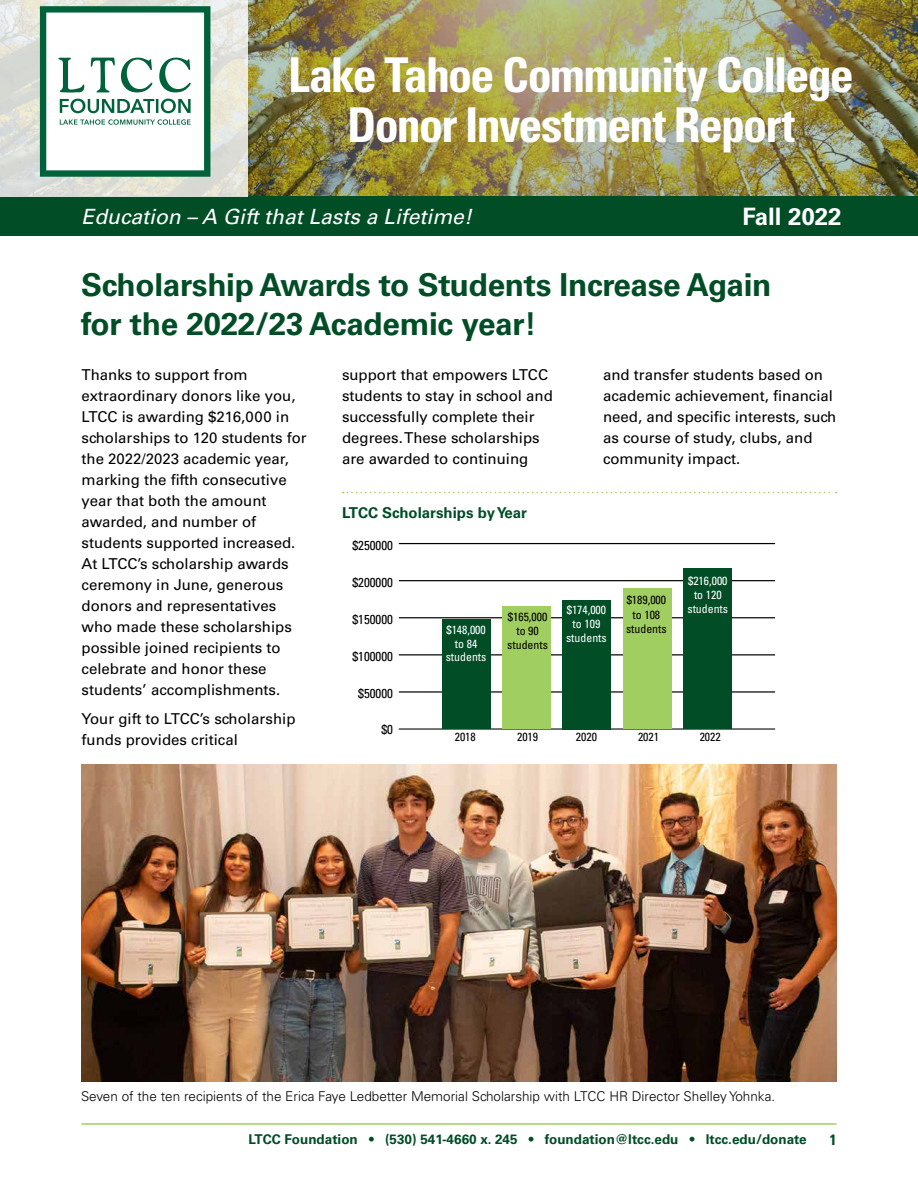
<style>
.page{position:relative;width:918px;height:1188px;background:#fff}
.page>*{position:absolute;margin:0;border:0;box-sizing:border-box;transform-origin:0 0}
.t1{font:700 condensed 48px/49.5px "Univers LT Std";letter-spacing:-.035em;color:#fff;text-align:center}
.t2{font:700 31.5px/39px "Univers LT Std";letter-spacing:-.01em;color:#004d26}
.t3{font:700 24px "Univers LT Std";color:#fff}
.t4{font:italic 21px "Univers LT Std";color:#fff}
.t5{font:15px/21px "Univers LT Std";color:#000}
.t6{font:700 15px "Univers LT Std";color:#004d26}
.t7{font:700 condensed 15px "Univers LT Std";color:#004d26}
.t8{font:300 13.5px "Univers LT Std";color:#000}
.t9{font:700 13.5px "Univers LT Std";color:#004d26}
.t10{font:condensed 13.05px "Univers LT Std";color:#000}
.t11{font:condensed 11.85px/14.2px "Univers LT Std";color:#fff;text-align:center}
.t12{font:condensed 11.85px/14.2px "Univers LT Std";color:#000;text-align:center}
</style>
<div class="page">
<hr style="left:82px;top:1123px;width:754px;height:2px;background:#a1ce60">
<img style="left:248px;top:0;width:670px;height:197px">
<div style="left:0;top:197px;width:918px;height:39px;background:#004d26"></div>
<svg style="left:0;top:0;width:248px;height:197px;background:#dfe0d9"></svg>
<hr style="left:399px;top:728px;width:376px;height:2px;background:#000">
<hr style="left:399px;top:729px;width:376px;height:1px;background:#808285">
<hr style="left:399px;top:691px;width:376px;height:2px;background:#000">
<hr style="left:399px;top:654px;width:376px;height:1px;background:#000">
<hr style="left:399px;top:617px;width:376px;height:1px;background:#000">
<hr style="left:399px;top:580px;width:376px;height:1px;background:#000">
<hr style="left:399px;top:543px;width:376px;height:1px;background:#000">
<div style="left:683px;top:569px;width:48px;height:160px;background:#004d26"></div>
<div style="left:623px;top:589px;width:48px;height:140px;background:#a1ce60"></div>
<div style="left:562px;top:600px;width:48px;height:129px;background:#004d26"></div>
<div style="left:503px;top:607px;width:48px;height:122px;background:#a1ce60"></div>
<div style="left:443px;top:619px;width:48px;height:110px;background:#004d26"></div>
<svg style="left:343px;top:492px;width:494px;height:1px"></svg>
<svg style="left:40px;top:6px;width:170px;height:171px"></svg>
<img style="left:81px;top:764px;width:755px;height:317px">
<h1 class="t1" style="left:288px;top:50px;width:567px">Lake Tahoe Community College<br>Donor Investment Report</h1>
<h3 class="t4" style="left:82px;top:204px;width:392px">Education – A Gift that Lasts a Lifetime!</h3>
<h3 class="t3" style="left:742px;top:202px;width:101px">Fall 2022</h3>
<h2 class="t2" style="left:81px;top:266px;width:692px">Scholarship Awards to Students Increase Again for the 2022/23 Academic year!</h2>
<p class="t5" style="left:342px;top:365px;width:212px">support that empowers LTCC students to stay in school and successfully complete their degrees. These scholarships are awarded to continuing</p>
<p class="t5" style="left:603px;top:365px;width:235px">and transfer students based on academic achievement, financial need, and specific interests, such as course of study, clubs, and community impact.</p>
<p class="t5" style="left:82px;top:365px;width:227px">Thanks to support from extraordinary donors like you,<br>LTCC is awarding $216,000 in scholarships to 120 students for the 2022/2023 academic year, marking the fifth consecutive year that both the amount awarded, and number of students supported increased.<br>At LTCC’s scholarship awards ceremony in June, generous donors and representatives who made these scholarships possible joined recipients to celebrate and honor these students’ accomplishments.</p>
<p class="t5" style="left:82px;top:708px;width:216px">Your gift to LTCC’s scholarship funds provides critical</p>
<p class="t6" style="left:342px;top:504px;width:186px">LTCC Scholarships by Year</p>
<p class="t10" style="left:353px;top:537px;width:42px">$250000</p>
<p class="t11" style="left:687px;top:574px;width:42px">$216,000 to 120 students</p>
<p class="t10" style="left:353px;top:574px;width:42px">$200000</p>
<p class="t12" style="left:627px;top:593px;width:41px">$189,000 to 108</p>
<p class="t12" style="left:507px;top:609px;width:42px">$165,000 to 90 students</p>
<p class="t11" style="left:566px;top:602px;width:42px">$174,000 to 109 students</p>
<p class="t10" style="left:353px;top:611px;width:42px">$150000</p>
<p class="t11" style="left:446px;top:623px;width:41px">$148,000</p>
<p class="t12" style="left:626px;top:621px;width:42px">students</p>
<p class="t11" style="left:446px;top:637px;width:42px;line-height:13.2px">to 84 students</p>
<p class="t10" style="left:353px;top:648px;width:42px">$100000</p>
<p class="t10" style="left:358px;top:686px;width:36px">$50000</p>
<p class="t10" style="left:381px;top:721px;width:13px">$0</p>
<p class="t12" style="left:638px;top:730px;width:23px">2021</p>
<p class="t12" style="left:455px;top:730px;width:23px">2018</p>
<p class="t12" style="left:517px;top:730px;width:23px">2019</p>
<p class="t12" style="left:576px;top:730px;width:23px">2020</p>
<p class="t12" style="left:700px;top:730px;width:23px">2022</p>
<p class="t8" style="left:81px;top:1088px;width:696px">Seven of the ten recipients of the Erica Faye Ledbetter Memorial Scholarship with LTCC HR Director Shelley Yohnka.</p>
<p class="t9" style="left:248px;top:1131px;width:560px">LTCC Foundation • (530) 541-4660 x. 245 • foundation@ltcc.edu • ltcc.edu/donate</p>
<p class="t7" style="left:830px;top:1130px;width:8px">1</p>
</div>
